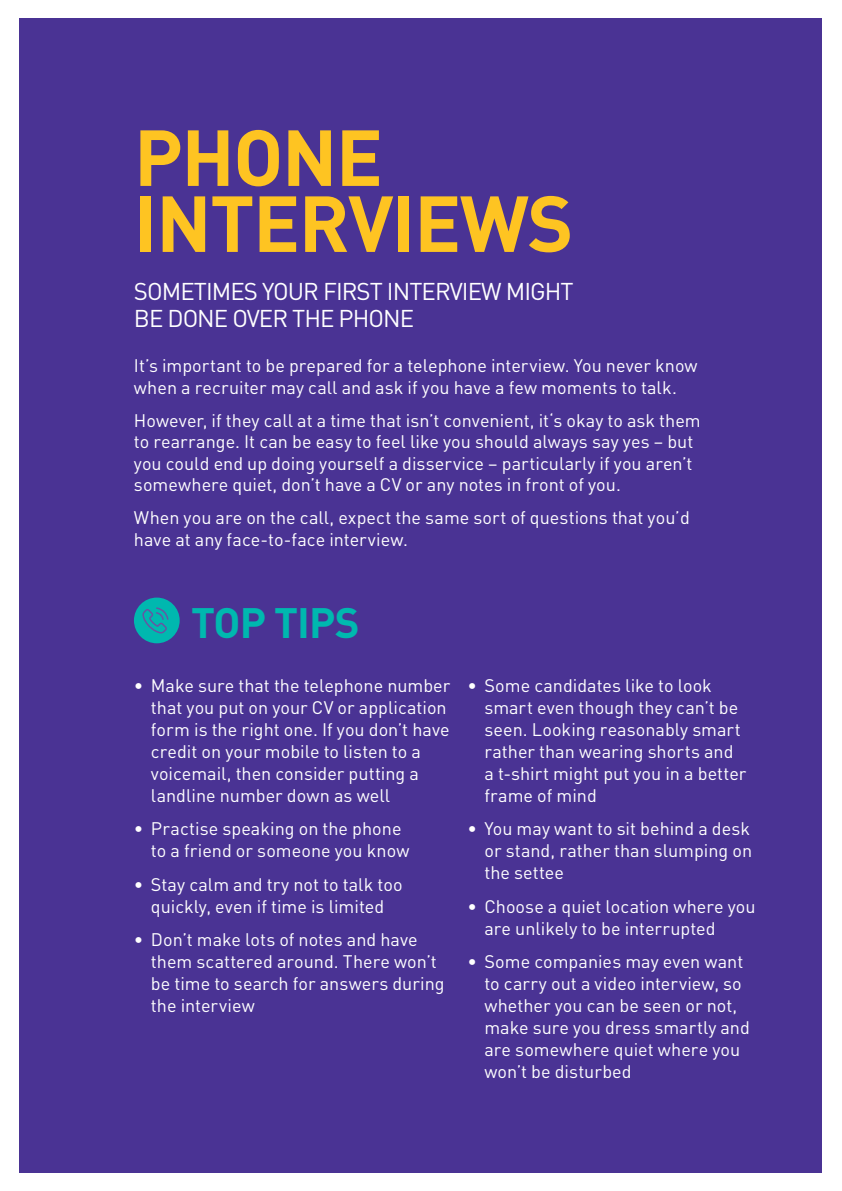
<style>
.page{position:relative;width:842px;height:1191px;background:#fff}
.page>*{position:absolute;margin:0;border:0;box-sizing:border-box;transform-origin:0 0}
.t1{font:700 78px/66px "DIN";letter-spacing:-.02em;color:#fec422}
.t2{font:700 42px "DIN";letter-spacing:-.02em;color:#00b8af}
.t3{font:24px/26.8px "DIN";letter-spacing:-.04em;color:#fff}
.t4{font:18px/22px "DIN";color:#fff}
</style>
<div class="page">
<div style="left:20px;top:18px;width:802px;height:1154px;background:#4a3394"></div>
<div style="left:134px;top:597px;width:46px;height:46px;background:#00b8af;border-radius:50%"></div>
<svg style="left:142px;top:607px;width:27px;height:26px"></svg>
<p class="t1" style="left:134px;top:121px;width:441px">PHONE<br>INTERVIEWS</p>
<p class="t3" style="left:134px;top:278px;width:441px">SOMETIMES YOUR FIRST INTERVIEW MIGHT<br>BE DONE OVER THE PHONE</p>
<p class="t4" style="left:134px;top:354px;width:565px">It’s important to be prepared for a telephone interview. You never know when a recruiter may call and ask if you have a few moments to talk.</p>
<p class="t4" style="left:134px;top:409px;width:568px">However, if they call at a time that isn’t convenient, it‘s okay to ask them to rearrange. It can be easy to feel like you should always say yes – but you could end up doing yourself a disservice – particularly if you aren’t somewhere quiet, don’t have a CV or any notes in front of you.</p>
<p class="t4" style="left:134px;top:506px;width:557px">When you are on the call, expect the same sort of questions that you’d have at any face-to-face interview.</p>
<p class="t2" style="left:191px;top:595px;width:170px">TOP TIPS</p>
<p class="t4" style="left:151px;top:674px;width:301px;text-indent:-17px">• Make sure that the telephone number that you put on your CV or application form is the right one. If you don’t have credit on your mobile to listen to a voicemail, then consider putting a landline number down as well</p>
<p class="t4" style="left:151px;top:817px;width:260px;text-indent:-17px">• Practise speaking on the phone to a friend or someone you know</p>
<p class="t4" style="left:134px;top:872px;width:270px;text-align:center">• Stay calm and try not to talk too quickly, even if time is limited</p>
<p class="t4" style="left:151px;top:928px;width:295px;text-indent:-17px">• Don’t make lots of notes and have them scattered around. There won’t be time to search for answers during the interview</p>
<p class="t4" style="left:484px;top:674px;width:263px;text-indent:-17px">• Some candidates like to look smart even though they can’t be seen. Looking reasonably smart rather than wearing shorts and a t-shirt might put you in a better frame of mind</p>
<p class="t4" style="left:484px;top:817px;width:269px;text-align:justify;text-indent:-17px">• You may want to sit behind a desk or stand, rather than slumping on the settee</p>
<p class="t4" style="left:484px;top:894px;width:273px;text-indent:-17px">• Choose a quiet location where you are unlikely to be interrupted</p>
<p class="t4" style="left:484px;top:950px;width:267px;text-indent:-17px">• Some companies may even want to carry out a video interview, so whether you can be seen or not, make sure you dress smartly and are somewhere quiet where you won’t be disturbed</p>
</div>
